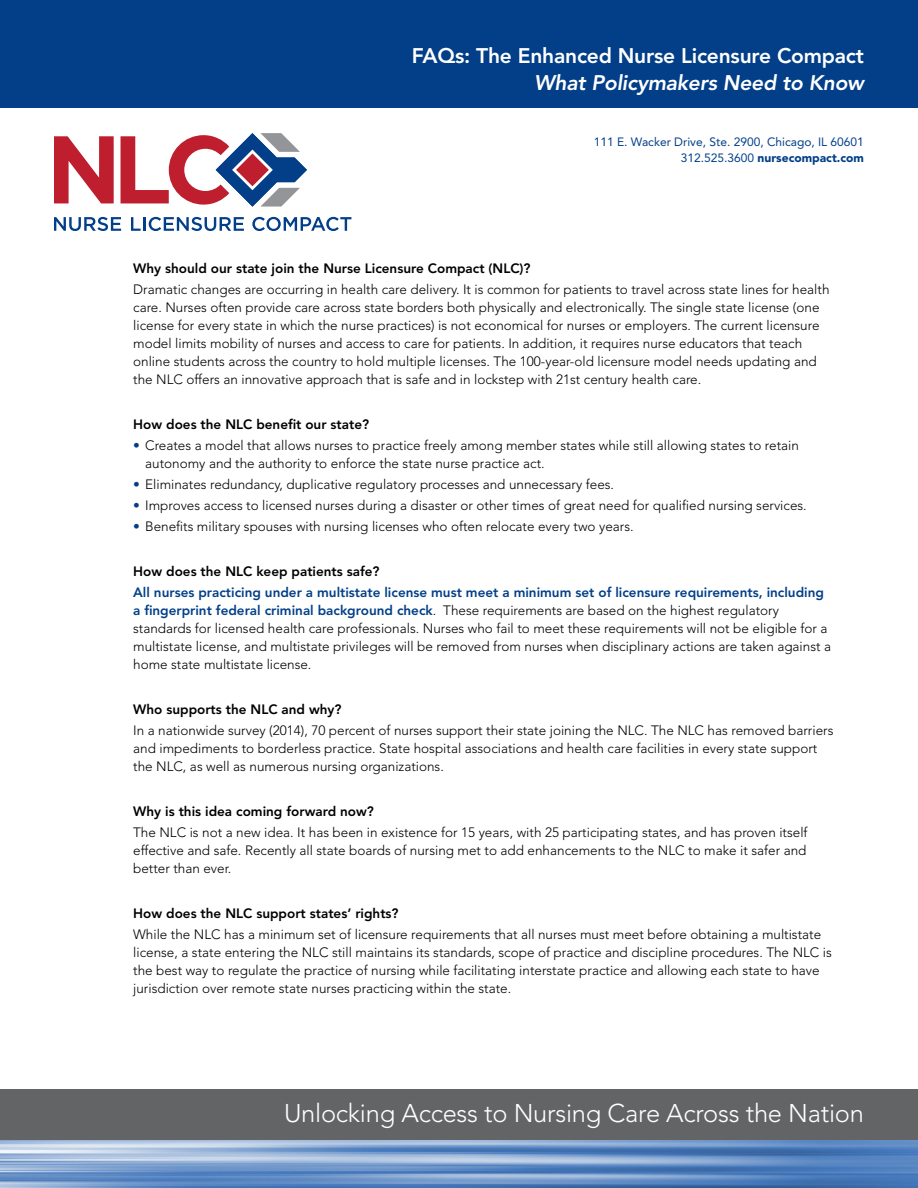
<style>
.page{position:relative;width:918px;height:1188px;background:#fff}
.page>*{position:absolute;margin:0;border:0;box-sizing:border-box;transform-origin:0 0}
.t1{font:300 25.5px "Avenir LT Std";letter-spacing:-.01em;color:#fff}
.t2{font:800 21px "Avenir LT Std";letter-spacing:-.01em;color:#fff}
.t3{font:italic 800 21px "Avenir LT Std";letter-spacing:-.01em;color:#fff}
.t4{font:300 13.5px/18px "Avenir LT Std";color:#000}
.t5{font:800 13.5px "Avenir LT Std";color:#000}
.t6{font:12px/16.5px "Avenir LT Std";color:#023f88;text-align:right}
.s1{font-weight:900}
.s2{color:#023f88}
.s3{font-weight:800;color:#023f88}
</style>
<div class="page">
<div style="left:0;top:0;width:918px;height:108px;background:#023f88"></div>
<img style="left:0;top:1140px;width:918px;height:48px">
<div style="left:0;top:1089px;width:918px;height:51px;background:#636466"></div>
<svg style="left:54px;top:217px;width:67px;height:14px"></svg>
<svg style="left:131px;top:217px;width:10px;height:14px"></svg>
<hr style="left:143px;top:217px;width:3px;height:14px;background:#023f88">
<svg style="left:149px;top:217px;width:95px;height:14px"></svg>
<svg style="left:252px;top:217px;width:99px;height:14px"></svg>
<svg style="left:54px;top:136px;width:60px;height:67px"></svg>
<svg style="left:121px;top:133px;width:186px;height:74px"></svg>
<h2 class="t2" style="left:412px;top:43px;width:454px">FAQs: The Enhanced Nurse Licensure Compact</h2>
<h2 class="t3" style="left:534px;top:70px;width:331px">What Policymakers Need to Know</h2>
<p class="t6" style="left:594px;top:134px;width:272px">111 E. Wacker Drive, Ste. 2900, Chicago, IL 60601<br>312.525.3600 <span class="s1">nursecompact.com</span></p>
<p class="t5" style="left:133px;top:260px;width:399px">Why should our state join the Nurse Licensure Compact (NLC)?</p>
<p class="t4" style="left:133px;top:280px;width:698px">Dramatic changes are occurring in health care delivery. It is common for patients to travel across state lines for health care. Nurses often provide care across state borders both physically and electronically. The single state license (one license for every state in which the nurse practices) is not economical for nurses or employers. The current licensure model limits mobility of nurses and access to care for patients. In addition, it requires nurse educators that teach online students across the country to hold multiple licenses. The 100-year-old licensure model needs updating and the NLC offers an innovative approach that is safe and in lockstep with 21st century health care.</p>
<p class="t5" style="left:133px;top:416px;width:237px">How does the NLC benefit our state?</p>
<p class="t4" style="left:145px;top:436px;width:655px;text-indent:-12px"><span class="s2">•</span> Creates a model that allows nurses to practice freely among member states while still allowing states to retain autonomy and the authority to enforce the state nurse practice act.</p>
<p class="t4" style="left:133px;top:475px;width:482px"><span class="s2">•</span> Eliminates redundancy, duplicative regulatory processes and unnecessary fees.</p>
<p class="t4" style="left:133px;top:496px;width:675px"><span class="s2">•</span> Improves access to licensed nurses during a disaster or other times of great need for qualified nursing services.</p>
<p class="t4" style="left:133px;top:517px;width:502px"><span class="s2">•</span> Benefits military spouses with nursing licenses who often relocate every two years.</p>
<p class="t5" style="left:133px;top:563px;width:248px">How does the NLC keep patients safe?</p>
<p class="t4" style="left:133px;top:583px;width:699px"><span class="s3">All nurses practicing under a multistate license must meet a minimum set of licensure requirements, including a fingerprint federal criminal background check</span>. These requirements are based on the highest regulatory standards for licensed health care professionals. Nurses who fail to meet these requirements will not be eligible for a multistate license, and multistate privileges will be removed from nurses when disciplinary actions are taken against a home state multistate license.</p>
<p class="t5" style="left:133px;top:701px;width:210px">Who supports the NLC and why?</p>
<p class="t4" style="left:133px;top:721px;width:702px">In a nationwide survey (2014), 70 percent of nurses support their state joining the NLC. The NLC has removed barriers and impediments to borderless practice. State hospital associations and health care facilities in every state support the NLC, as well as numerous nursing organizations.</p>
<p class="t5" style="left:133px;top:803px;width:242px">Why is this idea coming forward now?</p>
<p class="t4" style="left:133px;top:823px;width:676px;text-align:justify">The NLC is not a new idea. It has been in existence for 15 years, with 25 participating states, and has proven itself effective and safe. Recently all state boards of nursing met to add enhancements to the NLC to make it safer and better than ever.</p>
<p class="t5" style="left:133px;top:905px;width:267px">How does the NLC support states’ rights?</p>
<p class="t4" style="left:133px;top:925px;width:700px">While the NLC has a minimum set of licensure requirements that all nurses must meet before obtaining a multistate license, a state entering the NLC still maintains its standards, scope of practice and discipline procedures. The NLC is the best way to regulate the practice of nursing while facilitating interstate practice and allowing each state to have jurisdiction over remote state nurses practicing within the state.</p>
<h1 class="t1" style="left:284px;top:1098px;width:581px">Unlocking Access to Nursing Care Across the Nation</h1>
</div>
